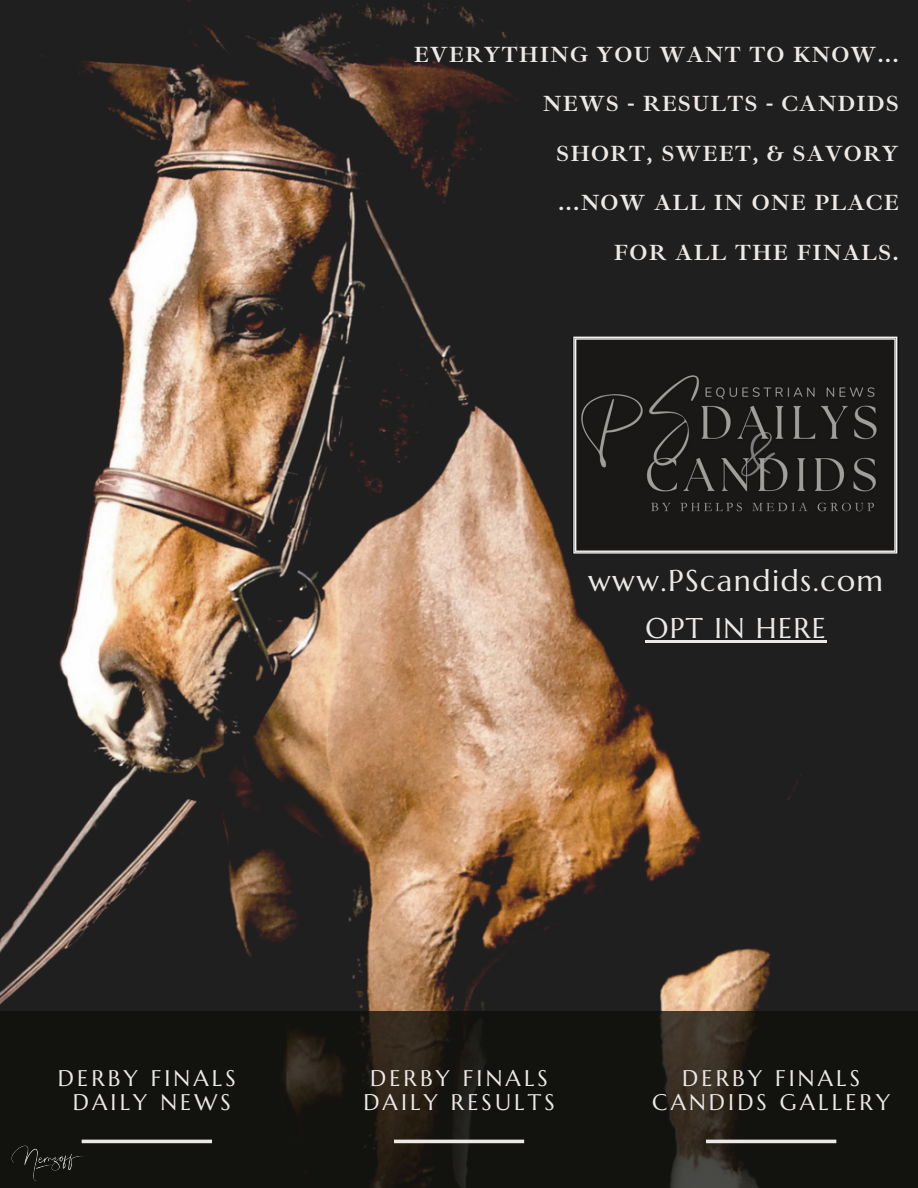
<style>
.page{position:relative;width:918px;height:1188px;background:#fff}
.page>*{position:absolute;margin:0;border:0;box-sizing:border-box;transform-origin:0 0}
.t1{font:30px "Marcellus";letter-spacing:.05em;color:#ede9e6}
.t2{font:28.5px "Marcellus";letter-spacing:.05em;color:#ede9e6}
.t3{font:700 22.5px "Ibarra Real Nova";letter-spacing:.05em;color:#ede9e6}
.t4{font:22.5px "Marcellus";letter-spacing:.14em;color:#ede9e6}
</style>
<div class="page">
<img style="left:0;top:0;width:918px;height:1011px">
<svg style="left:0;top:1011px;width:918px;height:177px;background:#181612"></svg>
<svg style="left:706px;top:1140px;width:130px;height:3px"></svg>
<svg style="left:99px;top:1140px;width:113px;height:3px"></svg>
<img style="left:0;top:1126px;width:99px;height:62px">
<svg style="left:394px;top:1140px;width:130px;height:3px"></svg>
<svg style="left:573px;top:337px;width:324px;height:217px;background:#292827"></svg>
<hr style="left:645px;top:640px;width:182px;height:2px;background:#ede9e6">
<p class="t3" style="left:414px;top:41px;width:487px">EVERYTHING YOU WANT TO KNOW...</p>
<p class="t3" style="left:543px;top:90px;width:357px">NEWS - RESULTS - CANDIDS</p>
<p class="t3" style="left:556px;top:140px;width:344px">SHORT, SWEET, &amp; SAVORY</p>
<p class="t3" style="left:558px;top:189px;width:342px">...NOW ALL IN ONE PLACE</p>
<p class="t3" style="left:614px;top:239px;width:286px">FOR ALL THE FINALS.</p>
<p class="t1" style="left:588px;top:562px;width:296px">www.PScandids.com</p>
<p class="t2" style="left:645px;top:610px;width:182px">OPT IN HERE</p>
<p class="t4" style="left:58px;top:1064px;width:179px">DERBY FINALS</p>
<p class="t4" style="left:73px;top:1088px;width:159px">DAILY NEWS</p>
<p class="t4" style="left:370px;top:1064px;width:179px">DERBY FINALS</p>
<p class="t4" style="left:363px;top:1088px;width:193px">DAILY RESULTS</p>
<p class="t4" style="left:682px;top:1064px;width:179px">DERBY FINALS</p>
<p class="t4" style="left:652px;top:1088px;width:239px">CANDIDS GALLERY</p>
</div>
